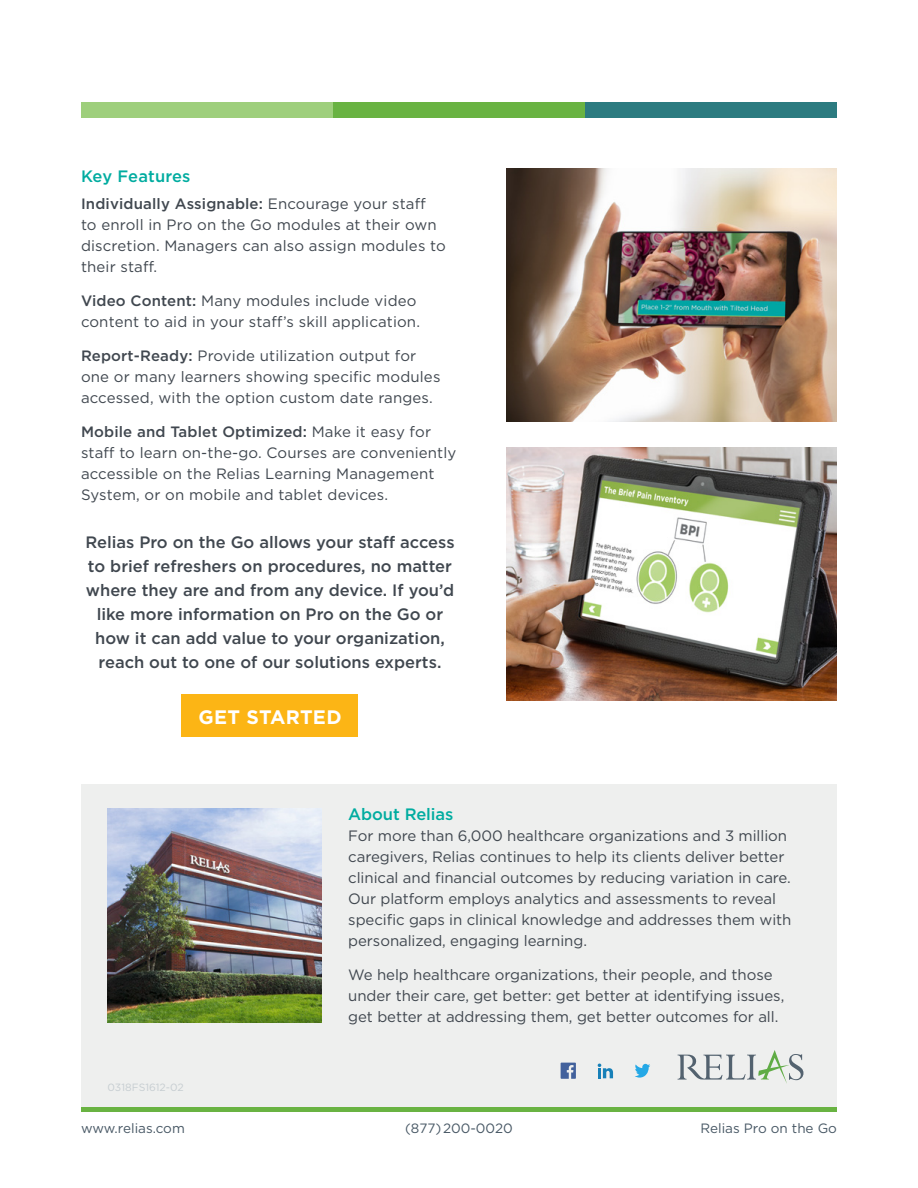
<style>
.page{position:relative;width:918px;height:1188px;background:#fff}
.page>*{position:absolute;margin:0;border:0;box-sizing:border-box;transform-origin:0 0}
.t1{font:700 19.5px "Gotham";letter-spacing:.01em;color:#fff}
.t2{font:500 16.5px/24px "Gotham";color:#40474f;text-align:center}
.t3{font:500 16.5px "Gotham";letter-spacing:-.005em;color:#00aca0}
.t4{font:15px/21px "Gotham";letter-spacing:-.005em;color:#40474f}
.t5{font:13.5px "Gotham";color:#485865}
.t6{font:10.5px "Gotham";color:#c6cdd1}
.s1{font-weight:500}
</style>
<div class="page">
<div style="left:81px;top:1106px;width:756px;height:6px;background:#69b342"></div>
<div style="left:81px;top:784px;width:756px;height:322px;background:#eeefee"></div>
<div style="left:81px;top:103px;width:252px;height:15px;background:#9ecf7c"></div>
<div style="left:333px;top:103px;width:252px;height:15px;background:#69b342"></div>
<div style="left:585px;top:103px;width:252px;height:15px;background:#2c7b80"></div>
<svg style="left:678px;top:1050px;width:126px;height:33px"></svg>
<svg style="left:635px;top:1064px;width:15px;height:14px"></svg>
<svg style="left:598px;top:1064px;width:15px;height:14px"></svg>
<svg style="left:561px;top:1063px;width:15px;height:16px"></svg>
<div style="left:182px;top:695px;width:176px;height:42px;background:#fcb515"></div>
<img style="left:507px;top:168px;width:330px;height:254px">
<img style="left:507px;top:447px;width:330px;height:254px">
<img style="left:108px;top:809px;width:213px;height:213px">
<p class="t3" style="left:81px;top:165px;width:111px">Key Features</p>
<p class="t4" style="left:81px;top:193px;width:366px"><span class="s1">Individually Assignable:</span> Encourage your staff<br>to enroll in Pro on the Go modules at their own discretion. Managers can also assign modules to their staff.</p>
<p class="t4" style="left:81px;top:290px;width:341px"><span class="s1">Video Content:</span> Many modules include video content to aid in your staff’s skill application.</p>
<p class="t4" style="left:81px;top:345px;width:361px"><span class="s1">Report-Ready:</span> Provide utilization output for one or many learners showing specific modules accessed, with the option custom date ranges.</p>
<p class="t4" style="left:81px;top:421px;width:377px"><span class="s1">Mobile and Tablet Optimized:</span> Make it easy for staff to learn on-the-go. Courses are conveniently accessible on the Relias Learning Management System, or on mobile and tablet devices.</p>
<p class="t2" style="left:85px;top:530px;width:371px">Relias Pro on the Go allows your staff access to brief refreshers on procedures, no matter where they are and from any device. If you’d like more information on Pro on the Go or how it can add value to your organization, reach out to one of our solutions experts.</p>
<h1 class="t1" style="left:198px;top:704px;width:145px">GET STARTED</h1>
<p class="t6" style="left:108px;top:1080px;width:78px">0318FS1612-02</p>
<p class="t6" style="left:81px;top:1086px;width:79px">0318FS1612-00</p>
<p class="t3" style="left:348px;top:804px;width:107px">About Relias</p>
<p class="t4" style="left:348px;top:825px;width:445px">For more than 6,000 healthcare organizations and 3 million caregivers, Relias continues to help its clients deliver better clinical and financial outcomes by reducing variation in care.<br>Our platform employs analytics and assessments to reveal specific gaps in clinical knowledge and addresses them with personalized, engaging learning.</p>
<p class="t4" style="left:348px;top:964px;width:438px">We help healthcare organizations, their people, and those under their care, get better: get better at identifying issues, get better at addressing them, get better outcomes for all.</p>
<p class="t5" style="left:81px;top:1119px;width:105px">www.relias.com</p>
<p class="t5" style="left:405px;top:1119px;width:109px">(877) 200-0020</p>
<p class="t5" style="left:701px;top:1119px;width:138px">Relias Pro on the Go</p>
</div>
